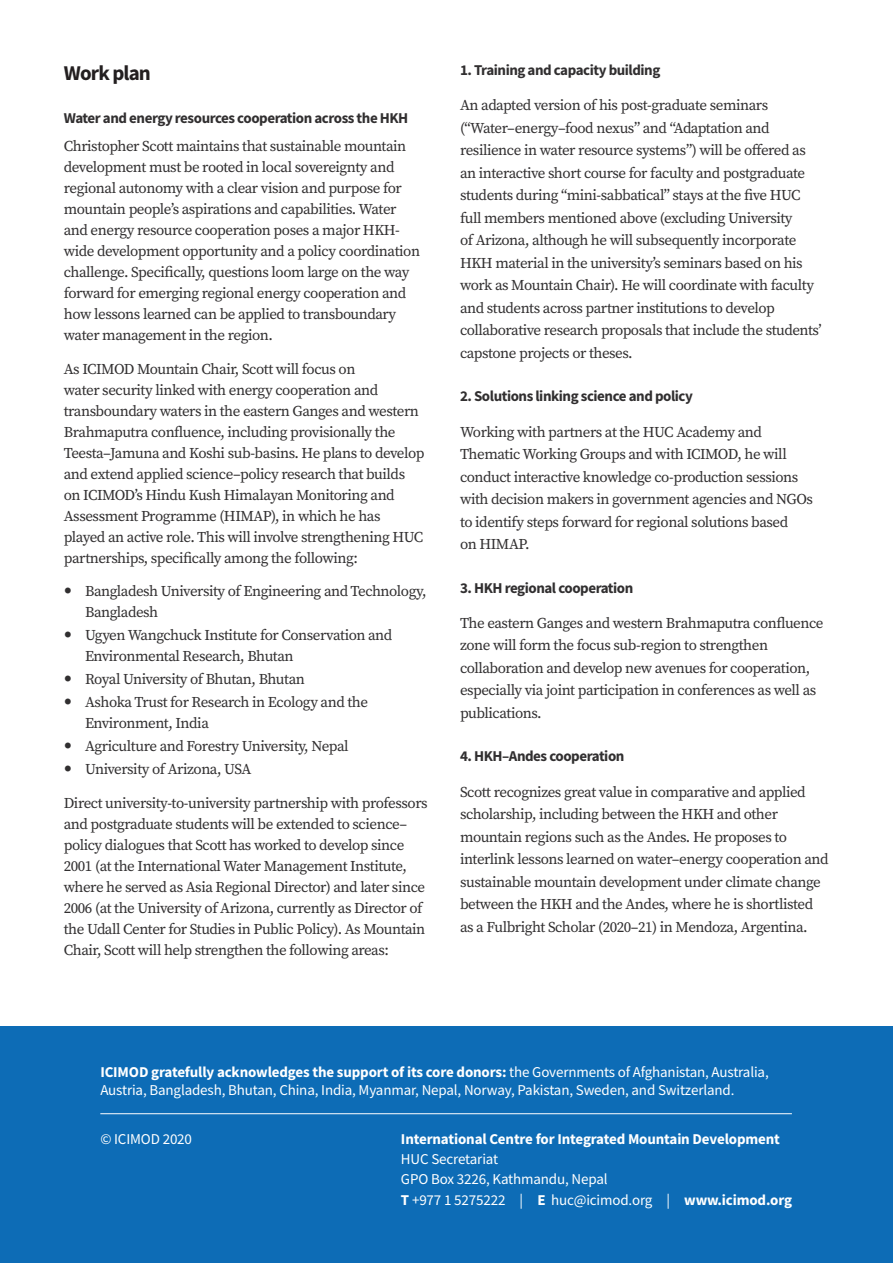
<style>
.page{position:relative;width:893px;height:1263px;background:#fff}
.page>*{position:absolute;margin:0;border:0;box-sizing:border-box;transform-origin:0 0}
.Head_1{font:700 21px "Source Sans Pro";letter-spacing:-.04em;color:#231f20}
.Body{font:15px/21px "Source Serif Pro";letter-spacing:-.03em;color:#312f30}
.AnnexPartBody{font:15px/18px "Source Sans Pro";letter-spacing:-.01em;color:#fff}
.Head_2{font:700 15px "Source Sans Pro";letter-spacing:-.03em;color:#312f30}
.AnnexPartBody-2{font:700 15px "Source Sans Pro";letter-spacing:-.01em;color:#fff}
.s1{font-weight:700}
</style>
<div class="page">
<div style="left:0;top:1026px;width:893px;height:237px;background:#0d6cb6"></div>
<hr style="left:100px;top:1113px;width:692px;height:1px;background:#fff">
<p class="Head_1" style="left:64px;top:58px;width:89px">Work plan</p>
<p class="Head_2" style="left:64px;top:108px;width:346px">Water and energy resources cooperation across the HKH</p>
<p class="Body" style="left:64px;top:135px;width:358px">Christopher Scott maintains that sustainable mountain development must be rooted in local sovereignty and regional autonomy with a clear vision and purpose for mountain people’s aspirations and capabilities. Water and energy resource cooperation poses a major HKH&shy;wide development opportunity and a policy coordination challenge. Specifically, questions loom large on the way forward for emerging regional energy cooperation and how lessons learned can be applied to transboundary water management in the region.</p>
<p class="Body" style="left:64px;top:358px;width:362px">As ICIMOD Mountain Chair, Scott will focus on<br>water security linked with energy cooperation and transboundary waters in the eastern Ganges and western Brahmaputra confluence, including provisionally the Teesta–Jamuna and Koshi sub-basins. He plans to develop and extend applied science–policy research that builds on ICIMOD’s Hindu Kush Himalayan Monitoring and Assessment Programme (HIMAP), in which he has played an active role. This will involve strengthening HUC partnerships, specifically among the following:</p>
<p class="Body" style="left:85px;top:581px;width:343px">Bangladesh University of Engineering and Technology,<br>Bangladesh</p>
<p class="Body" style="left:85px;top:625px;width:309px">Ugyen Wangchuck Institute for Conservation and<br>Environmental Research, Bhutan</p>
<p class="Body" style="left:85px;top:669px;width:221px">Royal University of Bhutan, Bhutan</p>
<p class="Body" style="left:85px;top:692px;width:285px">Ashoka Trust for Research in Ecology and the<br>Environment, India</p>
<p class="Body" style="left:85px;top:735px;width:265px">Agriculture and Forestry University, Nepal</p>
<p class="Body" style="left:85px;top:758px;width:168px">University of Arizona, USA</p>
<p class="Body" style="left:64px;top:792px;width:365px">Direct university-to-university partnership with professors and postgraduate students will be extended to science– policy dialogues that Scott has worked to develop since 2001 (at the International Water Management Institute, where he served as Asia Regional Director) and later since 2006 (at the University of Arizona, currently as Director of the Udall Center for Studies in Public Policy). As Mountain Chair, Scott will help strengthen the following areas:</p>
<p class="Head_2" style="left:460px;top:60px;width:202px">1. Training and capacity building</p>
<p class="Body" style="left:460px;top:94px;width:363px;line-height:22.5px">An adapted version of his post-graduate seminars (“Water–energy–food nexus” and “Adaptation and resilience in water resource systems”) will be offered as an interactive short course for faculty and postgraduate students during “mini-sabbatical” stays at the five HUC full members mentioned above (excluding University<br>of Arizona, although he will subsequently incorporate HKH material in the university’s seminars based on his work as Mountain Chair). He will coordinate with faculty and students across partner institutions to develop collaborative research proposals that include the students’ capstone projects or theses.</p>
<p class="Head_2" style="left:460px;top:386px;width:234px">2. Solutions linking science and policy</p>
<p class="Body" style="left:460px;top:420px;width:354px;line-height:22.5px">Working with partners at the HUC Academy and Thematic Working Groups and with ICIMOD, he will conduct interactive knowledge co-production sessions with decision makers in government agencies and NGOs to identify steps forward for regional solutions based<br>on HIMAP.</p>
<p class="Head_2" style="left:460px;top:577px;width:175px">3. HKH regional cooperation</p>
<p class="Body" style="left:460px;top:612px;width:365px;line-height:22.5px">The eastern Ganges and western Brahmaputra confluence zone will form the focus sub-region to strengthen collaboration and develop new avenues for cooperation, especially via joint participation in conferences as well as publications.</p>
<p class="Head_2" style="left:460px;top:746px;width:166px">4. HKH–Andes cooperation</p>
<p class="Body" style="left:460px;top:780px;width:370px;line-height:22.5px">Scott recognizes great value in comparative and applied scholarship, including between the HKH and other mountain regions such as the Andes. He proposes to interlink lessons learned on water–energy cooperation and sustainable mountain development under climate change between the HKH and the Andes, where he is shortlisted as a Fulbright Scholar (2020–21) in Mendoza, Argentina.</p>
<p class="AnnexPartBody" style="left:100px;top:1063px;width:670px"><span class="s1">ICIMOD gratefully acknowledges the support of its core donors:</span> the Governments of Afghanistan, Australia,<br>Austria, Bangladesh, Bhutan, China, India, Myanmar, Nepal, Norway, Pakistan, Sweden, and Switzerland.</p>
<p class="AnnexPartBody" style="left:100px;top:1130px;width:93px">© ICIMOD 2020</p>
<p class="AnnexPartBody-2" style="left:401px;top:1129px;width:380px">International Centre for Integrated Mountain Development</p>
<p class="AnnexPartBody" style="left:401px;top:1150px;width:99px">HUC Secretariat</p>
<p class="AnnexPartBody" style="left:401px;top:1170px;width:208px">GPO Box 3226, Kathmandu, Nepal</p>
<p class="AnnexPartBody" style="left:401px;top:1190px;width:393px"><span class="s1">T</span> +977 1 5275222 | <span class="s1">E</span> huc@icimod.org | <span class="s1">www.icimod.org</span></p>
</div>
